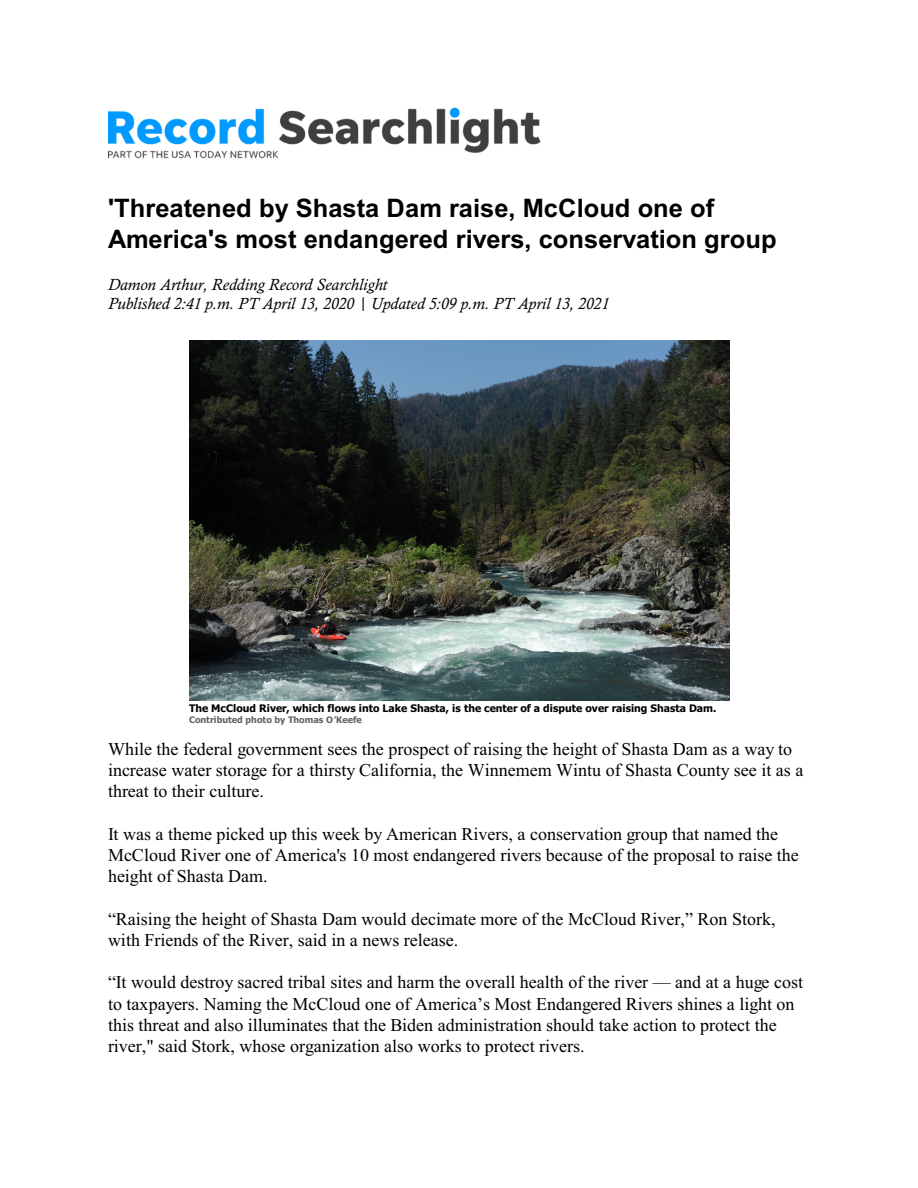
<style>
.page{position:relative;width:918px;height:1188px;background:#fff}
.page>*{position:absolute;margin:0;border:0;box-sizing:border-box;transform-origin:0 0}
.t1{font:700 25.5px/30.5px "Arial";color:#000}
.t2{font:18px/21.3px "Times New Roman";color:#000}
.t3{font:italic 16.5px "Calisto";color:#000}
.t4{font:700 10.5px "Tahoma";color:#000}
.t5{font:700 9px "Tahoma";color:#636363}
</style>
<div class="page">
<img style="left:108px;top:108px;width:432px;height:51px">
<img style="left:189px;top:341px;width:540px;height:359px">
<p class="t1" style="left:108px;top:196px;width:670px">'Threatened by Shasta Dam raise, McCloud one of<br>America's most endangered rivers, conservation group</p>
<p class="t3" style="left:108px;top:278px;width:281px">Damon Arthur, Redding Record Searchlight</p>
<p class="t3" style="left:108px;top:297px;width:503px">Published 2:41 p.m. PT April 13, 2020 | Updated 5:09 p.m. PT April 13, 2021</p>
<p class="t4" style="left:189px;top:704px;width:529px">The McCloud River, which flows into Lake Shasta, is the center of a dispute over raising Shasta Dam.</p>
<p class="t5" style="left:189px;top:716px;width:174px">Contributed photo by Thomas O’Keefe</p>
<p class="t2" style="left:108px;top:740px;width:697px">While the federal government sees the prospect of raising the height of Shasta Dam as a way to increase water storage for a thirsty California, the Winnemem Wintu of Shasta County see it as a threat to their culture.</p>
<p class="t2" style="left:108px;top:825px;width:692px">It was a theme picked up this week by American Rivers, a conservation group that named the<br>McCloud River one of America's 10 most endangered rivers because of the proposal to raise the height of Shasta Dam.</p>
<p class="t2" style="left:108px;top:910px;width:669px">“Raising the height of Shasta Dam would decimate more of the McCloud River,” Ron Stork, with Friends of the River, said in a news release.</p>
<p class="t2" style="left:108px;top:973px;width:697px">“It would destroy sacred tribal sites and harm the overall health of the river — and at a huge cost to taxpayers. Naming the McCloud one of America’s Most Endangered Rivers shines a light on this threat and also illuminates that the Biden administration should take action to protect the river," said Stork, whose organization also works to protect rivers.</p>
</div>
